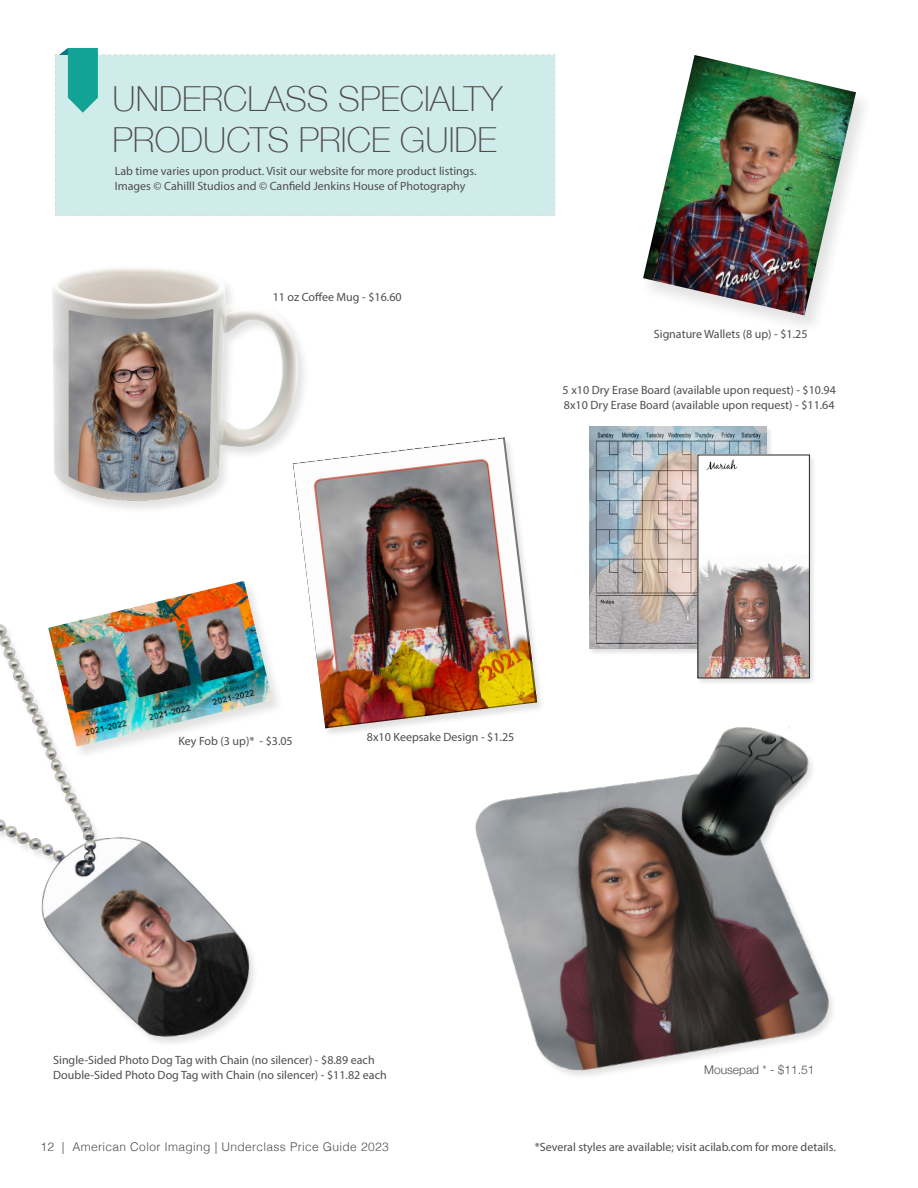
<style>
.page{position:relative;width:918px;height:1188px;background:#fff}
.page>*{position:absolute;margin:0;border:0;box-sizing:border-box;transform-origin:0 0}
.t1{font:100 34.5px "Helvetica Neue";color:#4f4d4c}
.Body_B75{font:12px "Myriad Pro";color:#4f4d4c}
.t2{font:300 12px "Helvetica";letter-spacing:.03em;color:#4f4d4c}
.Body_B75-2{font:300 12px "Helvetica Neue";color:#4f4d4c}
</style>
<div class="page">
<img style="left:0;top:624px;width:254px;height:419px">
<div style="left:55px;top:48px;width:500px;height:168px;background:#d0ecea"></div>
<div style="left:46px;top:581px;width:238px;height:180px;background:#231f20;opacity:.13"></div>
<img style="left:48px;top:581px;width:224px;height:166px">
<div style="left:588px;top:426px;width:185px;height:230px;background:#231f20;opacity:.13"></div>
<img style="left:589px;top:427px;width:177px;height:221px">
<img style="left:475px;top:653px;width:358px;height:423px">
<img style="left:52px;top:268px;width:252px;height:241px">
<div style="left:696px;top:455px;width:120px;height:231px;background:#231f20;opacity:.13"></div>
<img style="left:700px;top:457px;width:108px;height:219px">
<div style="left:698px;top:455px;width:112px;height:223px;border:1px solid #231f20"></div>
<img style="left:643px;top:55px;width:213px;height:260px">
<div style="left:291px;top:437px;width:255px;height:301px;background:#fff"></div>
<img style="left:293px;top:437px;width:244px;height:291px">
<p class="t1" style="left:113px;top:72px;width:391px">UNDERCLASS SPECIALTY</p>
<p class="t1" style="left:113px;top:113px;width:386px">PRODUCTS PRICE GUIDE</p>
<p class="Body_B75" style="left:115px;top:164px;width:363px">Lab time varies upon product. Visit our website for more product listings.</p>
<p class="Body_B75" style="left:115px;top:178px;width:352px">Images © Cahilll Studios and © Canfield Jenkins House of Photography</p>
<p class="Body_B75" style="left:273px;top:290px;width:130px">11 oz Coffee Mug - $16.60</p>
<p class="Body_B75" style="left:654px;top:326px;width:155px">Signature Wallets (8 up) - $1.25</p>
<p class="Body_B75" style="left:563px;top:383px;width:275px">5 x10 Dry Erase Board (available upon request) - $10.94</p>
<p class="Body_B75" style="left:564px;top:397px;width:272px">8x10 Dry Erase Board (available upon request) - $11.64</p>
<p class="Body_B75" style="left:178px;top:733px;width:116px">Key Fob (3 up)* - $3.05</p>
<p class="Body_B75" style="left:367px;top:730px;width:149px">8x10 Keepsake Design - $1.25</p>
<p class="Body_B75" style="left:53px;top:1053px;width:323px">Single-Sided Photo Dog Tag with Chain (no silencer) - $8.89 each</p>
<p class="Body_B75" style="left:53px;top:1067px;width:335px">Double-Sided Photo Dog Tag with Chain (no silencer) - $11.82 each</p>
<p class="t2" style="left:40px;top:1137px;width:350px">12 | American Color Imaging | Underclass Price Guide 2023</p>
<p class="Body_B75-2" style="left:704px;top:1060px;width:112px">Mousepad * - $11.51</p>
<p class="Body_B75" style="left:535px;top:1139px;width:303px">*Several styles are available; visit acilab.com for more details.</p>
</div>
